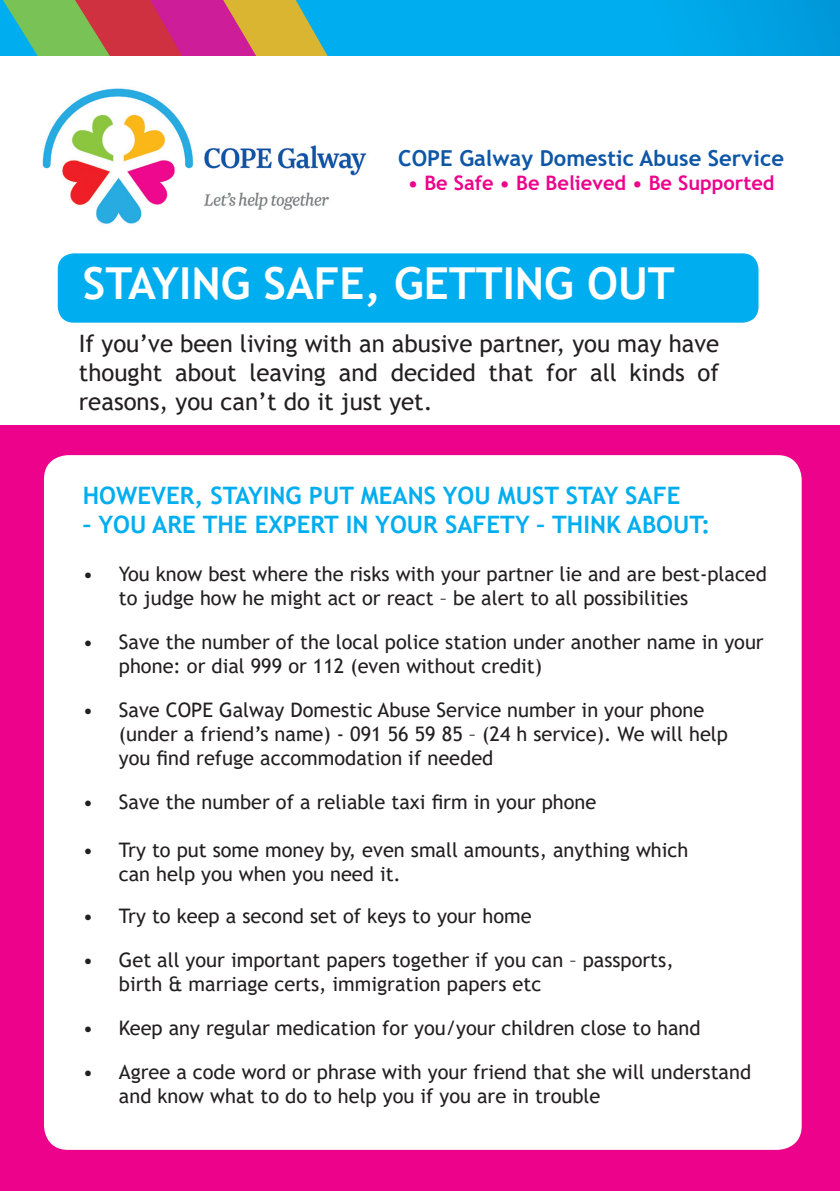
<style>
.page{position:relative;width:840px;height:1191px;background:#fff}
.page>*{position:absolute;margin:0;border:0;box-sizing:border-box;transform-origin:0 0}
.t1{font:700 44px "Trebuchet MS";color:#fff}
.t2{font:24px/28.8px "Trebuchet MS";color:#231f20;text-align:justify}
.t3{font:700 24px "Trebuchet MS";color:#00aeef}
.t4{font:700 22px "Trebuchet MS";color:#0e56a6}
.t5{font:20px/24px "Trebuchet MS";color:#231f20}
.t6{font:700 20px "Trebuchet MS";color:#ed028c}
</style>
<div class="page">
<div style="left:0;top:425px;width:839px;height:766px;background:#ed028c"></div>
<div style="left:44px;top:455px;width:757px;height:694px;background:#fff;border-radius:24px"></div>
<div style="left:57px;top:252px;width:702px;height:72px;background:#00aeef;border-radius:17px"></div>
<div style="left:56px;top:251px;width:704px;height:74px;border:2px solid #fff;border-radius:17px"></div>
<img style="left:42px;top:88px;width:325px;height:136px">
<svg style="left:0;top:0;width:839px;height:56px;background:#4196b8"></svg>
<p class="t4" style="left:398px;top:145px;width:387px">COPE Galway Domestic Abuse Service</p>
<p class="t6" style="left:407px;top:171px;width:368px">• Be Safe • Be Believed • Be Supported</p>
<p class="t1" style="left:83px;top:256px;width:593px">STAYING SAFE, GETTING OUT</p>
<p class="t2" style="left:79px;top:329px;width:641px">If you’ve been living with an abusive partner, you may have thought about leaving and decided that for all kinds of reasons, you can’t do it just yet.</p>
<p class="t3" style="left:83px;top:480px;width:598px">HOWEVER, STAYING PUT MEANS YOU MUST STAY SAFE</p>
<p class="t3" style="left:83px;top:509px;width:628px">– YOU ARE THE EXPERT IN YOUR SAFETY – THINK ABOUT:</p>
<p class="t5" style="left:119px;top:561px;width:649px;text-indent:-36px">• You know best where the risks with your partner lie and are best-placed to judge how he might act or react – be alert to all possibilities</p>
<p class="t5" style="left:119px;top:629px;width:646px;text-indent:-36px">• Save the number of the local police station under another name in your phone: or dial 999 or 112 (even without credit)</p>
<p class="t5" style="left:119px;top:697px;width:610px;text-indent:-36px">• Save COPE Galway Domestic Abuse Service number in your phone (under a friend’s name) - 091 56 59 85 – (24 h service). We will help you find refuge accommodation if needed</p>
<p class="t5" style="left:83px;top:789px;width:515px">• Save the number of a reliable taxi firm in your phone</p>
<p class="t5" style="left:119px;top:837px;width:570px;text-indent:-36px">• Try to put some money by, even small amounts, anything which can help you when you need it.</p>
<p class="t5" style="left:83px;top:903px;width:450px">• Try to keep a second set of keys to your home</p>
<p class="t5" style="left:119px;top:947px;width:556px;text-indent:-36px">• Get all your important papers together if you can – passports, birth &amp; marriage certs, immigration papers etc</p>
<p class="t5" style="left:83px;top:1015px;width:619px">• Keep any regular medication for you/your children close to hand</p>
<p class="t5" style="left:119px;top:1059px;width:633px;text-indent:-36px">• Agree a code word or phrase with your friend that she will understand and know what to do to help you if you are in trouble</p>
</div>
